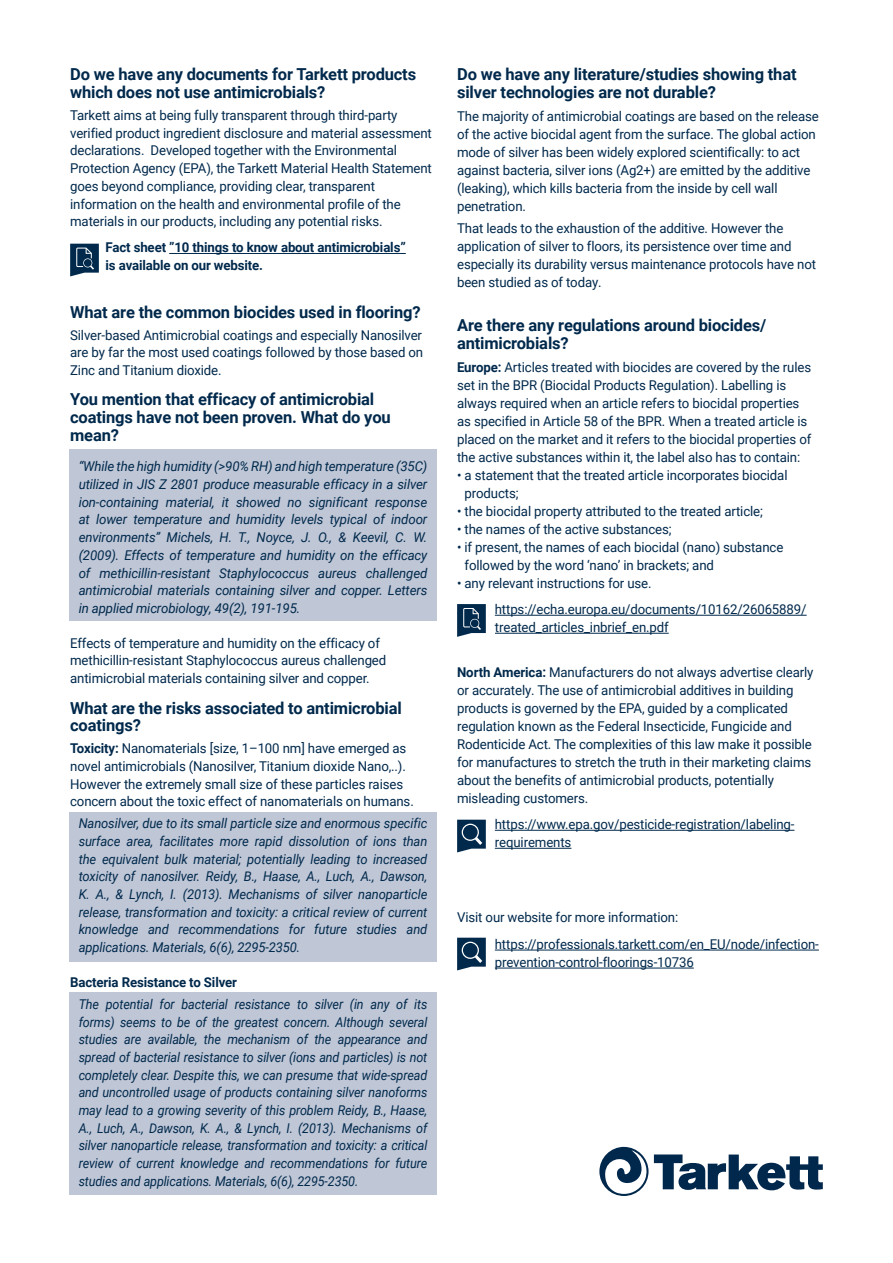
<style>
.page{position:relative;width:893px;height:1263px;background:#fff}
.page>*{position:absolute;margin:0;border:0;box-sizing:border-box;transform-origin:0 0}
.t1{font:700 16.5px/17.7px "Roboto";letter-spacing:-.01em;color:#00294c}
.t2{font:13.5px/18px "Roboto";letter-spacing:-.01em;color:#00294c}
.t3{font:italic 13.5px/17.7px "Roboto";letter-spacing:-.01em;color:#00294c;text-align:justify;scale:.93 1}
.t4{font:italic 13.5px/17.7px "Roboto";letter-spacing:-.01em;color:#00294c;text-align:justify}
.t5{font:italic 13.5px/17.7px "Roboto";letter-spacing:-.01em;color:#00294c;text-align:justify;scale:.96 1}
.t6{font:700 13.5px/17.7px "Roboto";letter-spacing:-.01em;color:#00294c}
.s1{font-weight:700}
</style>
<div class="page">
<svg style="left:599px;top:1147px;width:224px;height:49px"></svg>
<div style="left:69px;top:449px;width:368px;height:171px;background:#bfc6d6"></div>
<div style="left:69px;top:812px;width:368px;height:150px;background:#bfc6d6"></div>
<div style="left:69px;top:992px;width:368px;height:203px;background:#bfc6d6"></div>
<svg style="left:70px;top:244px;width:29px;height:32px"></svg>
<hr style="left:169px;top:253px;width:237px;height:1px;background:#00294c">
<hr style="left:495px;top:615px;width:312px;height:1px;background:#00294c">
<hr style="left:495px;top:633px;width:174px;height:1px;background:#00294c">
<hr style="left:495px;top:830px;width:299px;height:1px;background:#00294c">
<hr style="left:495px;top:848px;width:76px;height:1px;background:#00294c">
<hr style="left:495px;top:950px;width:324px;height:1px;background:#00294c">
<hr style="left:495px;top:968px;width:199px;height:1px;background:#00294c">
<svg style="left:457px;top:604px;width:29px;height:33px"></svg>
<svg style="left:457px;top:820px;width:29px;height:32px"></svg>
<svg style="left:457px;top:938px;width:29px;height:32px"></svg>
<p class="t1" style="left:70px;top:65px;width:348px">Do we have any documents for Tarkett products which does not use antimicrobials?</p>
<p class="t2" style="left:70px;top:106px;width:363px">Tarkett aims at being fully transparent through third-party verified product ingredient disclosure and material assessment declarations. Developed together with the Environmental Protection Agency (EPA), the Tarkett Material Health Statement goes beyond compliance, providing clear, transparent information on the health and environmental profile of the materials in our products, including any potential risks.</p>
<p class="t6" style="left:106px;top:238px;width:302px">Fact sheet ”10 things to know about antimicrobials” is available on our website.</p>
<p class="t1" style="left:70px;top:302px;width:352px">What are the common biocides used in flooring?</p>
<p class="t2" style="left:70px;top:325px;width:355px;text-align:justify">Silver-based Antimicrobial coatings and especially Nanosilver are by far the most used coatings followed by those based on Zinc and Titanium dioxide.</p>
<p class="t1" style="left:70px;top:390px;width:322px">You mention that efficacy of antimicrobial coatings have not been proven. What do you mean?</p>
<p class="t4" style="left:79px;top:457px;width:350px">“While the high humidity (&gt;90% RH) and high temperature (35C) utilized in JIS Z 2801 produce measurable efficacy in a silver ion-containing material, it showed no significant response at lower temperature and humidity levels typical of indoor environments” Michels, H. T., Noyce, J. O., &amp; Keevil, C. W. (2009). Effects of temperature and humidity on the efficacy of methicillin-resistant Staphylococcus aureus challenged antimicrobial materials containing silver and copper. Letters in applied microbiology, 49(2), 191-195.</p>
<p class="t2" style="left:70px;top:633px;width:318px">Effects of temperature and humidity on the efficacy of methicillin-resistant Staphylococcus aureus challenged antimicrobial materials containing silver and copper.</p>
<p class="t1" style="left:70px;top:698px;width:333px">What are the risks associated to antimicrobial coatings?</p>
<p class="t2" style="left:70px;top:739px;width:345px"><span class="s1">Toxicity:</span> Nanomaterials [size, 1–100 nm] have emerged as novel antimicrobials (Nanosilver, Titanium dioxide Nano,..).<br>However the extremely small size of these particles raises concern about the toxic effect of nanomaterials on humans.</p>
<p class="t5" style="left:79px;top:814px;width:365px">Nanosilver, due to its small particle size and enormous specific surface area, facilitates more rapid dissolution of ions than the equivalent bulk material; potentially leading to increased toxicity of nanosilver. Reidy, B., Haase, A., Luch, A., Dawson, K. A., &amp; Lynch, I. (2013). Mechanisms of silver nanoparticle release, transformation and toxicity: a critical review of current knowledge and recommendations for future studies and applications. Materials, 6(6), 2295-2350.</p>
<p class="t6" style="left:70px;top:973px;width:168px">Bacteria Resistance to Silver</p>
<p class="t3" style="left:79px;top:995px;width:376px">The potential for bacterial resistance to silver (in any of its forms) seems to be of the greatest concern. Although several studies are available, the mechanism of the appearance and spread of bacterial resistance to silver (ions and particles) is not completely clear. Despite this, we can presume that wide-spread and uncontrolled usage of products containing silver nanoforms may lead to a growing severity of this problem Reidy, B., Haase, A., Luch, A., Dawson, K. A., &amp; Lynch, I. (2013). Mechanisms of silver nanoparticle release, transformation and toxicity: a critical review of current knowledge and recommendations for future studies and applications. Materials, 6(6), 2295-2350.</p>
<p class="t1" style="left:457px;top:65px;width:341px">Do we have any literature/studies showing that silver technologies are not durable?</p>
<p class="t2" style="left:457px;top:106px;width:363px">The majority of antimicrobial coatings are based on the release of the active biocidal agent from the surface. The global action mode of silver has been widely explored scientifically: to act against bacteria, silver ions (Ag2+) are emitted by the additive (leaking), which kills bacteria from the inside by cell wall penetration.</p>
<p class="t2" style="left:457px;top:219px;width:360px">That leads to the exhaustion of the additive. However the application of silver to floors, its persistence over time and especially its durability versus maintenance protocols have not been studied as of today.</p>
<p class="t1" style="left:457px;top:316px;width:311px">Are there any regulations around biocides/ antimicrobials?</p>
<p class="t2" style="left:457px;top:357px;width:356px"><span class="s1">Europe:</span> Articles treated with biocides are covered by the rules set in the BPR (Biocidal Products Regulation). Labelling is always required when an article refers to biocidal properties as specified in Article 58 of the BPR. When a treated article is placed on the market and it refers to the biocidal properties of the active substances within it, the label also has to contain:</p>
<p class="t2" style="left:465px;top:465px;width:324px;text-indent:-8px">• a statement that the treated article incorporates biocidal products;</p>
<p class="t2" style="left:457px;top:501px;width:307px">• the biocidal property attributed to the treated article;</p>
<p class="t2" style="left:457px;top:519px;width:216px">• the names of the active substances;</p>
<p class="t2" style="left:465px;top:537px;width:320px;text-indent:-8px">• if present, the names of each biocidal (nano) substance followed by the word ‘nano’ in brackets; and</p>
<p class="t2" style="left:495px;top:569px;width:313px;line-height:26.5px;text-indent:-38px">• any relevant instructions for use. https://echa.europa.eu/documents/10162/26065889/</p>
<p class="t2" style="left:495px;top:618px;width:175px">treated_articles_inbrief_en.pdf</p>
<p class="t2" style="left:457px;top:662px;width:358px"><span class="s1">North America:</span> Manufacturers do not always advertise clearly or accurately. The use of antimicrobial additives in building products is governed by the EPA, guided by a complicated regulation known as the Federal Insecticide, Fungicide and Rodenticide Act. The complexities of this law make it possible for manufactures to stretch the truth in their marketing claims about the benefits of antimicrobial products, potentially misleading customers.</p>
<p class="t2" style="left:495px;top:815px;width:301px">https://www.epa.gov/pesticide-registration/labeling&shy;requirements</p>
<p class="t2" style="left:495px;top:904px;width:326px;line-height:26.5px;text-indent:-38px">Visit our website for more information: https://professionals.tarkett.com/en_EU/node/infection-</p>
<p class="t2" style="left:495px;top:953px;width:200px">prevention-control-floorings-10736</p>
</div>
